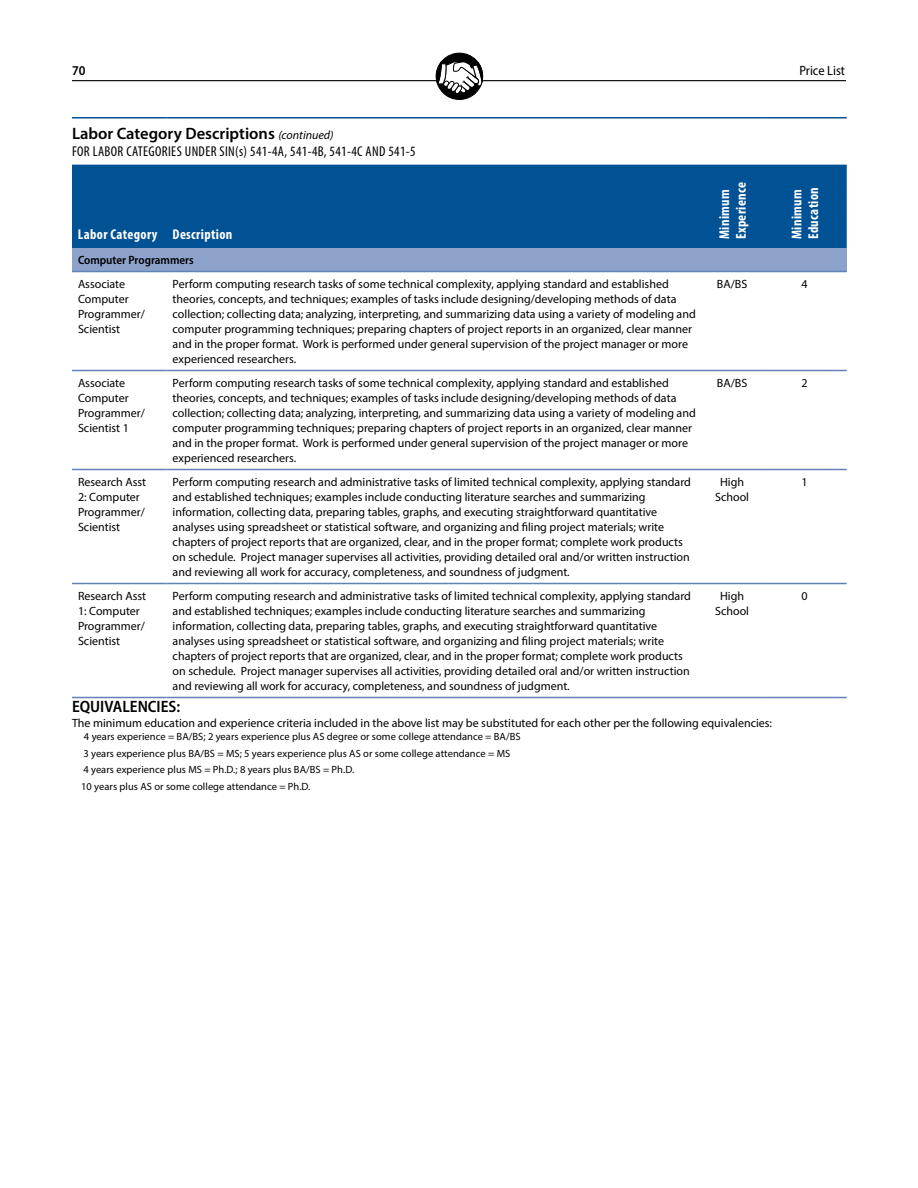
<style>
.page{position:relative;width:918px;height:1188px;background:#fff}
.page>*{position:absolute;margin:0;border:0;box-sizing:border-box;transform-origin:0 0}
.t1{font:600 16.5px "Myriad Pro";color:#000}
.t2{font:600 semi-condensed 16.5px "Myriad Pro";color:#000}
.t3{font:condensed 14.25px "Myriad Pro";letter-spacing:.025em;color:#000}
.t4{font:700 condensed 14.25px/16.5px "Myriad Pro";letter-spacing:.025em;color:#fff}
.t5{font:semi-condensed 13.5px "Myriad Pro";color:#000}
.t6{font:600 semi-condensed 13.5px "Myriad Pro";color:#000}
.t7{font:12px/15px "Myriad Pro";color:#000}
.t8{font:600 semi-condensed 12px "Myriad Pro";color:#000}
.t9{font:10.5px/16.5px "Myriad Pro";letter-spacing:.005em;color:#000}
.s1{font-weight:400;font-style:italic;font-size:12px}
</style>
<div class="page">
<hr style="left:72px;top:80px;width:774px;height:1px;background:#000">
<div style="left:436px;top:53px;width:47px;height:47px;background:#000;border-radius:50%"></div>
<div style="left:436px;top:53px;width:47px;height:47px;border:1px solid #000;border-radius:50%"></div>
<svg style="left:436px;top:61px;width:47px;height:33px"></svg>
<div style="left:72px;top:165px;width:775px;height:83px;background:#005295"></div>
<div style="left:72px;top:248px;width:775px;height:24px;background:#8ca2cb"></div>
<hr style="left:72px;top:117px;width:95px;height:1px;background:#005295">
<hr style="left:167px;top:117px;width:535px;height:1px;background:#005295">
<hr style="left:702px;top:117px;width:60px;height:1px;background:#005295">
<hr style="left:762px;top:117px;width:85px;height:1px;background:#005295">
<hr style="left:72px;top:271px;width:95px;height:1px;background:#6082b6">
<hr style="left:167px;top:271px;width:535px;height:1px;background:#6082b6">
<hr style="left:702px;top:271px;width:60px;height:1px;background:#6082b6">
<hr style="left:762px;top:271px;width:85px;height:1px;background:#6082b6">
<hr style="left:72px;top:370px;width:95px;height:1px;background:#6082b6">
<hr style="left:167px;top:370px;width:535px;height:1px;background:#6082b6">
<hr style="left:702px;top:370px;width:60px;height:1px;background:#6082b6">
<hr style="left:762px;top:370px;width:85px;height:1px;background:#6082b6">
<hr style="left:72px;top:469px;width:95px;height:1px;background:#6082b6">
<hr style="left:167px;top:469px;width:535px;height:1px;background:#6082b6">
<hr style="left:702px;top:469px;width:60px;height:1px;background:#6082b6">
<hr style="left:762px;top:469px;width:85px;height:1px;background:#6082b6">
<hr style="left:72px;top:583px;width:95px;height:1px;background:#6082b6">
<hr style="left:167px;top:583px;width:535px;height:1px;background:#6082b6">
<hr style="left:702px;top:583px;width:60px;height:1px;background:#6082b6">
<hr style="left:762px;top:583px;width:85px;height:1px;background:#6082b6">
<hr style="left:72px;top:697px;width:95px;height:1px;background:#6082b6">
<hr style="left:167px;top:697px;width:535px;height:1px;background:#6082b6">
<hr style="left:702px;top:697px;width:60px;height:1px;background:#6082b6">
<hr style="left:762px;top:697px;width:85px;height:1px;background:#6082b6">
<p class="t6" style="left:72px;top:62px;width:15px">70</p>
<p class="t5" style="left:799px;top:62px;width:47px">Price List</p>
<h1 class="t1" style="left:72px;top:123px;width:263px">Labor Category Descriptions <span class="s1">(continued)</span></h1>
<p class="t3" style="left:72px;top:142px;width:345px">FOR LABOR CATEGORIES UNDER SIN(s) 541-4A, 541-4B, 541-4C AND 541-5</p>
<p class="t4" style="left:78px;top:226px;width:156px">Labor Category Description</p>
<p class="t4" style="left:716px;top:239px;width:59px;rotate:-90deg">Minimum<br>Experience</p>
<p class="t4" style="left:788px;top:239px;width:54px;rotate:-90deg">Minimum<br>Education</p>
<p class="t8" style="left:78px;top:252px;width:117px">Computer Programmers</p>
<p class="t7" style="left:78px;top:276px;width:68px">Associate<br>Computer<br>Programmer/<br>Scientist</p>
<p class="t7" style="left:173px;top:276px;width:525px">Perform computing research tasks of some technical complexity, applying standard and established theories, concepts, and techniques; examples of tasks include designing/developing methods of data collection; collecting data; analyzing, interpreting, and summarizing data using a variety of modeling and computer programming techniques; preparing chapters of project reports in an organized, clear manner and in the proper format. Work is performed under general supervision of the project manager or more experienced researchers.</p>
<p class="t7" style="left:717px;top:276px;width:32px">BA/BS</p>
<p class="t7" style="left:801px;top:276px;width:8px">4</p>
<p class="t7" style="left:78px;top:375px;width:68px">Associate<br>Computer<br>Programmer/<br>Scientist 1</p>
<p class="t7" style="left:173px;top:375px;width:525px">Perform computing research tasks of some technical complexity, applying standard and established theories, concepts, and techniques; examples of tasks include designing/developing methods of data collection; collecting data; analyzing, interpreting, and summarizing data using a variety of modeling and computer programming techniques; preparing chapters of project reports in an organized, clear manner and in the proper format. Work is performed under general supervision of the project manager or more experienced researchers.</p>
<p class="t7" style="left:717px;top:375px;width:32px">BA/BS</p>
<p class="t7" style="left:801px;top:375px;width:8px">2</p>
<p class="t7" style="left:78px;top:474px;width:70px">Research Asst<br>2: Computer<br>Programmer/<br>Scientist</p>
<p class="t7" style="left:173px;top:474px;width:520px">Perform computing research and administrative tasks of limited technical complexity, applying standard and established techniques; examples include conducting literature searches and summarizing information, collecting data, preparing tables, graphs, and executing straightforward quantitative analyses using spreadsheet or statistical software, and organizing and filing project materials; write chapters of project reports that are organized, clear, and in the proper format; complete work products on schedule. Project manager supervises all activities, providing detailed oral and/or written instruction and reviewing all work for accuracy, completeness, and soundness of judgment.</p>
<p class="t7" style="left:715px;top:474px;width:36px;text-align:center">High<br>School</p>
<p class="t7" style="left:801px;top:474px;width:8px">1</p>
<p class="t7" style="left:78px;top:588px;width:70px">Research Asst<br>1: Computer<br>Programmer/<br>Scientist</p>
<p class="t7" style="left:173px;top:588px;width:520px">Perform computing research and administrative tasks of limited technical complexity, applying standard and established techniques; examples include conducting literature searches and summarizing information, collecting data, preparing tables, graphs, and executing straightforward quantitative analyses using spreadsheet or statistical software, and organizing and filing project materials; write chapters of project reports that are organized, clear, and in the proper format; complete work products on schedule. Project manager supervises all activities, providing detailed oral and/or written instruction and reviewing all work for accuracy, completeness, and soundness of judgment.</p>
<p class="t7" style="left:715px;top:588px;width:36px;text-align:center">High<br>School</p>
<p class="t7" style="left:801px;top:588px;width:8px">0</p>
<h1 class="t2" style="left:72px;top:696px;width:110px">EQUIVALENCIES:</h1>
<p class="t7" style="left:72px;top:715px;width:702px">The minimum education and experience criteria included in the above list may be substituted for each other per the following equivalencies:</p>
<p class="t9" style="left:81px;top:728px;width:441px">4 years experience = BA/BS; 2 years experience plus AS degree or some college attendance = BA/BS 3 years experience plus BA/BS = MS; 5 years experience plus AS or some college attendance = MS<br>4 years experience plus MS = Ph.D.; 8 years plus BA/BS = Ph.D.<br>10 years plus AS or some college attendance = Ph.D.</p>
</div>
